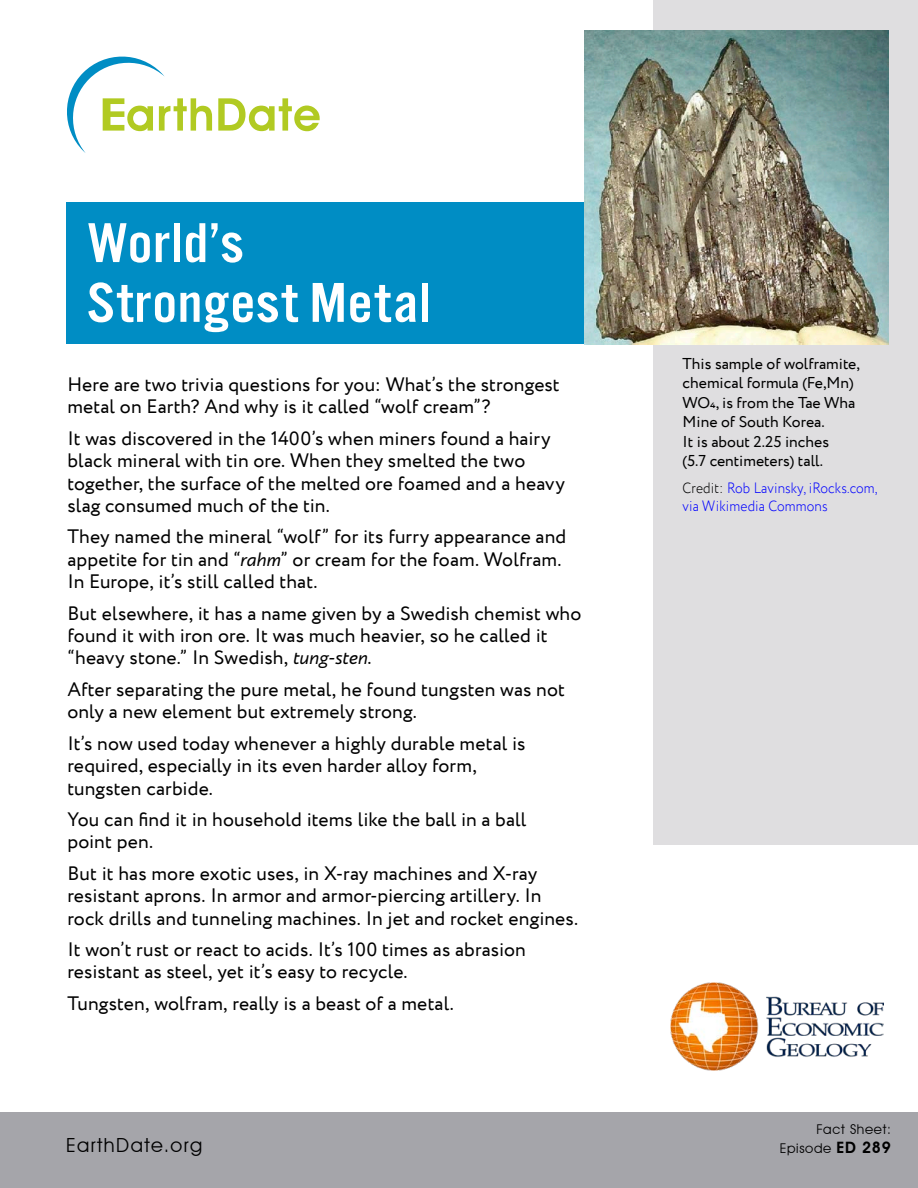
<style>
.page{position:relative;width:918px;height:1188px;background:#fff}
.page>*{position:absolute;margin:0;border:0;box-sizing:border-box;transform-origin:0 0}
.t1{font:58.35px/59.8px "Alternate Got No 3 D";letter-spacing:.01em;color:#fff;scale:1.1 1}
.t2{font:19.5px/22.4px "Circe";letter-spacing:.005em;color:#000}
.t3{font:19.5px "Avant Garde IT Cby BT";letter-spacing:.075em;color:#000}
.t4{font:15.75px/19.5px "Circe";color:#000}
.t5{font:300 15px/18px "Circe";letter-spacing:.01em;color:#00f;scale:.9 1}
.t6{font:13.5px/18.9px "Avant Garde IT Cby BT";letter-spacing:.05em;color:#000;text-align:right}
.s1{font-style:italic}
.s2{color:#000}
.s3{font-weight:600;font-size:15.75px}
</style>
<div class="page">
<div style="left:66px;top:202px;width:587px;height:142px;background:#008dc4"></div>
<div style="left:653px;top:0;width:265px;height:845px;background:#dfdee0"></div>
<svg style="left:67px;top:56px;width:145px;height:97px"></svg>
<svg style="left:218px;top:98px;width:102px;height:33px"></svg>
<img style="left:671px;top:983px;width:213px;height:88px">
<div style="left:0;top:1112px;width:918px;height:76px;background:#a5a5aa"></div>
<img style="left:584px;top:30px;width:305px;height:315px">
<h1 class="t1" style="left:87px;top:213px;width:314px">World’s<br>Strongest Metal</h1>
<p class="t2" style="left:67px;top:374px;width:494px">Here are two trivia questions for you: What’s the strongest metal on Earth? And why is it called “wolf cream”?</p>
<p class="t2" style="left:67px;top:428px;width:499px">It was discovered in the 1400’s when miners found a hairy black mineral with tin ore. When they smelted the two together, the surface of the melted ore foamed and a heavy slag consumed much of the tin.</p>
<p class="t2" style="left:67px;top:526px;width:500px">They named the mineral “wolf” for its furry appearance and appetite for tin and “<span class="s1">rahm</span>” or cream for the foam. Wolfram.<br>In Europe, it’s still called that.</p>
<p class="t2" style="left:67px;top:602px;width:516px">But elsewhere, it has a name given by a Swedish chemist who found it with iron ore. It was much heavier, so he called it “heavy stone.” In Swedish, <span class="s1">tung-sten</span>.</p>
<p class="t2" style="left:67px;top:679px;width:499px">After separating the pure metal, he found tungsten was not only a new element but extremely strong.</p>
<p class="t2" style="left:67px;top:733px;width:460px">It’s now used today whenever a highly durable metal is required, especially in its even harder alloy form, tungsten carbide.</p>
<p class="t2" style="left:67px;top:809px;width:461px">You can find it in household items like the ball in a ball point pen.</p>
<p class="t2" style="left:67px;top:863px;width:512px">But it has more exotic uses, in X-ray machines and X-ray resistant aprons. In armor and armor-piercing artillery. In rock drills and tunneling machines. In jet and rocket engines.</p>
<p class="t2" style="left:67px;top:939px;width:460px">It won’t rust or react to acids. It’s 100 times as abrasion resistant as steel, yet it’s easy to recycle.</p>
<p class="t2" style="left:67px;top:993px;width:388px">Tungsten, wolfram, really is a beast of a metal.</p>
<p class="t3" style="left:66px;top:1134px;width:138px">EarthDate.org</p>
<p class="t4" style="left:683px;top:354px;width:179px">This sample of wolframite, chemical formula (Fe,Mn)<br>WO₄, is from the Tae Wha<br>Mine of South Korea.<br>It is about 2.25 inches<br>(5.7 centimeters) tall.</p>
<p class="t5" style="left:683px;top:479px;width:218px"><span class="s2">Credit:</span> Rob Lavinsky, iRocks.com, via Wikimedia Commons</p>
<p class="t6" style="left:780px;top:1120px;width:113px">Fact Sheet:<br>Episode <span class="s3">ED 289</span></p>
</div>
